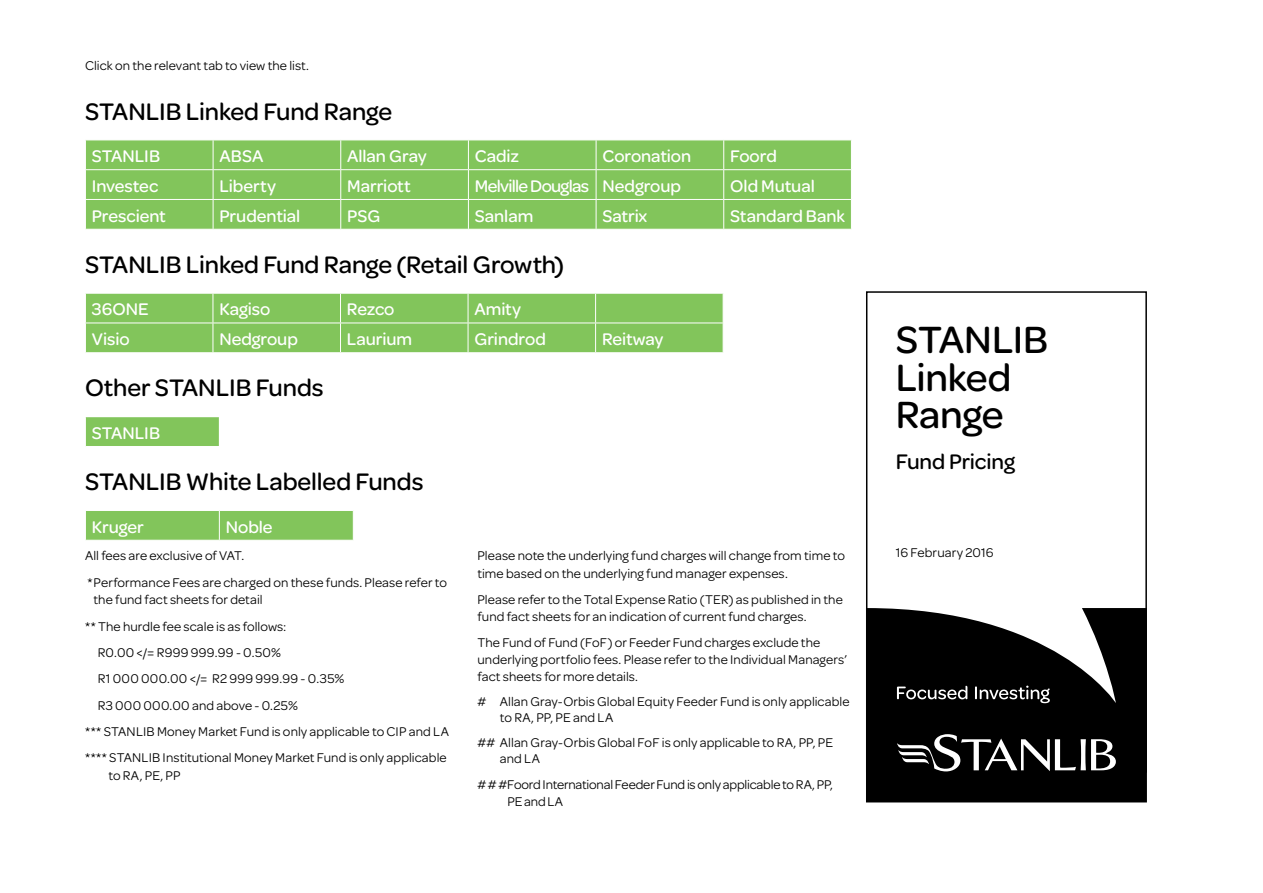
<style>
.page{position:relative;width:1263px;height:893px;background:#fff}
.page>*{position:absolute;margin:0;border:0;box-sizing:border-box;transform-origin:0 0}
.t1{font:500 40.5px/37.5px "Omnes";letter-spacing:-.01em;color:#000}
.t2{font:500 25.5px "Omnes";letter-spacing:-.005em;color:#000}
.t3{font:500 22.5px "Omnes";letter-spacing:-.005em;color:#000}
.t4{font:500 18px "Omnes";letter-spacing:-.005em;color:#fff}
.t5{font:500 18px "Omnes";letter-spacing:-.035em;color:#fff}
.t6{font:13.5px/17.2px "Omnes";letter-spacing:.005em;color:#000}
.t7{font:13.5px/17.2px "Omnes";letter-spacing:-.015em;color:#000}
</style>
<div class="page">
<div style="left:86px;top:141px;width:765px;height:88px;background:#82c55b"></div>
<hr style="left:85px;top:169px;width:128px;height:1px;background:#fff">
<hr style="left:213px;top:169px;width:128px;height:1px;background:#fff">
<hr style="left:341px;top:169px;width:127px;height:1px;background:#fff">
<hr style="left:468px;top:169px;width:128px;height:1px;background:#fff">
<hr style="left:596px;top:169px;width:128px;height:1px;background:#fff">
<hr style="left:724px;top:169px;width:128px;height:1px;background:#fff">
<hr style="left:85px;top:199px;width:128px;height:1px;background:#fff">
<hr style="left:213px;top:199px;width:128px;height:1px;background:#fff">
<svg style="left:213px;top:140px;width:1px;height:89px"></svg>
<hr style="left:341px;top:199px;width:127px;height:1px;background:#fff">
<svg style="left:340px;top:140px;width:1px;height:89px"></svg>
<hr style="left:468px;top:199px;width:128px;height:1px;background:#fff">
<svg style="left:468px;top:140px;width:1px;height:89px"></svg>
<hr style="left:596px;top:199px;width:128px;height:1px;background:#fff">
<svg style="left:596px;top:140px;width:1px;height:89px"></svg>
<hr style="left:724px;top:199px;width:128px;height:1px;background:#fff">
<svg style="left:723px;top:140px;width:1px;height:89px"></svg>
<div style="left:85px;top:293px;width:639px;height:59px;background:#82c55b"></div>
<div style="left:85px;top:417px;width:134px;height:29px;background:#82c55b"></div>
<svg style="left:85px;top:417px;width:1px;height:29px"></svg>
<svg style="left:85px;top:510px;width:269px;height:30px;background:#88c763"></svg>
<div style="left:866px;top:291px;width:281px;height:482px;border:2px solid #000"></div>
<svg style="left:866px;top:608px;width:281px;height:194px;background:#1d1d1d"></svg>
<svg style="left:897px;top:734px;width:219px;height:37px"></svg>
<svg style="left:897px;top:686px;width:70px;height:13px"></svg>
<svg style="left:975px;top:686px;width:75px;height:17px"></svg>
<p class="t6" style="left:85px;top:56px;width:225px">Click on the relevant tab to view the list.</p>
<h2 class="t2" style="left:85px;top:94px;width:309px">STANLIB Linked Fund Range</h2>
<h3 class="t4" style="left:92px;top:144px;width:70px">STANLIB</h3>
<h3 class="t4" style="left:219px;top:144px;width:45px">ABSA</h3>
<h3 class="t4" style="left:347px;top:144px;width:81px">Allan Gray</h3>
<h3 class="t4" style="left:475px;top:144px;width:46px">Cadiz</h3>
<h3 class="t4" style="left:602px;top:144px;width:90px">Coronation</h3>
<h3 class="t4" style="left:730px;top:144px;width:48px">Foord</h3>
<h3 class="t4" style="left:92px;top:173px;width:68px">Investec</h3>
<h3 class="t4" style="left:219px;top:173px;width:58px">Liberty</h3>
<h3 class="t4" style="left:347px;top:173px;width:65px">Marriott</h3>
<h3 class="t5" style="left:475px;top:173px;width:208px">Melville Douglas Nedgroup</h3>
<h3 class="t4" style="left:730px;top:173px;width:86px">Old Mutual</h3>
<h3 class="t4" style="left:92px;top:203px;width:76px">Prescient</h3>
<h3 class="t4" style="left:219px;top:203px;width:82px">Prudential</h3>
<h3 class="t4" style="left:347px;top:203px;width:35px">PSG</h3>
<h3 class="t4" style="left:475px;top:203px;width:60px">Sanlam</h3>
<h3 class="t4" style="left:602px;top:203px;width:46px">Satrix</h3>
<h3 class="t4" style="left:730px;top:203px;width:116px">Standard Bank</h3>
<h2 class="t2" style="left:85px;top:247px;width:480px">STANLIB Linked Fund Range (Retail Growth)</h2>
<h3 class="t4" style="left:92px;top:297px;width:59px">36ONE</h3>
<h3 class="t4" style="left:219px;top:297px;width:52px">Kagiso</h3>
<h3 class="t4" style="left:347px;top:297px;width:49px">Rezco</h3>
<h3 class="t4" style="left:474px;top:297px;width:48px">Amity</h3>
<h3 class="t4" style="left:92px;top:327px;width:39px">Visio</h3>
<h3 class="t4" style="left:219px;top:327px;width:80px">Nedgroup</h3>
<h3 class="t4" style="left:347px;top:327px;width:67px">Laurium</h3>
<h3 class="t4" style="left:474px;top:327px;width:73px">Grindrod</h3>
<h3 class="t4" style="left:602px;top:327px;width:63px">Reitway</h3>
<h2 class="t2" style="left:85px;top:370px;width:240px">Other STANLIB Funds</h2>
<h3 class="t4" style="left:92px;top:420px;width:70px">STANLIB</h3>
<h2 class="t2" style="left:85px;top:464px;width:340px">STANLIB White Labelled Funds</h2>
<h3 class="t4" style="left:92px;top:514px;width:54px">Kruger</h3>
<h3 class="t4" style="left:226px;top:514px;width:48px">Noble</h3>
<p class="t6" style="left:85px;top:542px;width:364px;line-height:26.2px">All fees are exclusive of VAT.<br>*Performance Fees are charged on these funds. Please refer to</p>
<p class="t6" style="left:94px;top:591px;width:171px">the fund fact sheets for detail</p>
<p class="t6" style="left:85px;top:617px;width:203px">** The hurdle fee scale is as follows:</p>
<p class="t6" style="left:98px;top:643px;width:185px">R0.00 &lt;/= R999 999.99 - 0.50%</p>
<p class="t6" style="left:98px;top:669px;width:248px">R1 000 000.00 &lt;/= R2 999 999.99 - 0.35%</p>
<p class="t6" style="left:98px;top:696px;width:202px">R3 000 000.00 and above - 0.25%</p>
<p class="t6" style="left:85px;top:722px;width:365px">*** STANLIB Money Market Fund is only applicable to CIP and LA</p>
<p class="t6" style="left:85px;top:748px;width:363px">**** STANLIB Institutional Money Market Fund is only applicable</p>
<p class="t6" style="left:108px;top:766px;width:74px">to RA, PE, PP</p>
<p class="t6" style="left:477px;top:547px;width:369px">Please note the underlying fund charges will change from time to time based on the underlying fund manager expenses.</p>
<p class="t6" style="left:477px;top:590px;width:367px">Please refer to the Total Expense Ratio (TER) as published in the fund fact sheets for an indication of current fund charges.</p>
<p class="t6" style="left:477px;top:633px;width:371px">The Fund of Fund (FoF) or Feeder Fund charges exclude the underlying portfolio fees. Please refer to the Individual Managers’ fact sheets for more details.</p>
<p class="t6" style="left:500px;top:693px;width:351px;line-height:16px;text-indent:-23px"># Allan Gray-Orbis Global Equity Feeder Fund is only applicable to RA, PP, PE and LA</p>
<p class="t6" style="left:500px;top:733px;width:335px;line-height:16px;text-indent:-23px">## Allan Gray-Orbis Global FoF is only applicable to RA, PP, PE and LA</p>
<p class="t7" style="left:507px;top:775px;width:327px;text-indent:-30px"># # #Foord International Feeder Fund is only applicable to RA, PP,<br>PE and LA</p>
<h1 class="t1" style="left:896px;top:319px;width:154px">STANLIB<br>Linked<br>Range</h1>
<h3 class="t3" style="left:896px;top:446px;width:121px">Fund Pricing</h3>
<p class="t6" style="left:896px;top:543px;width:99px">16 February 2016</p>
</div>
